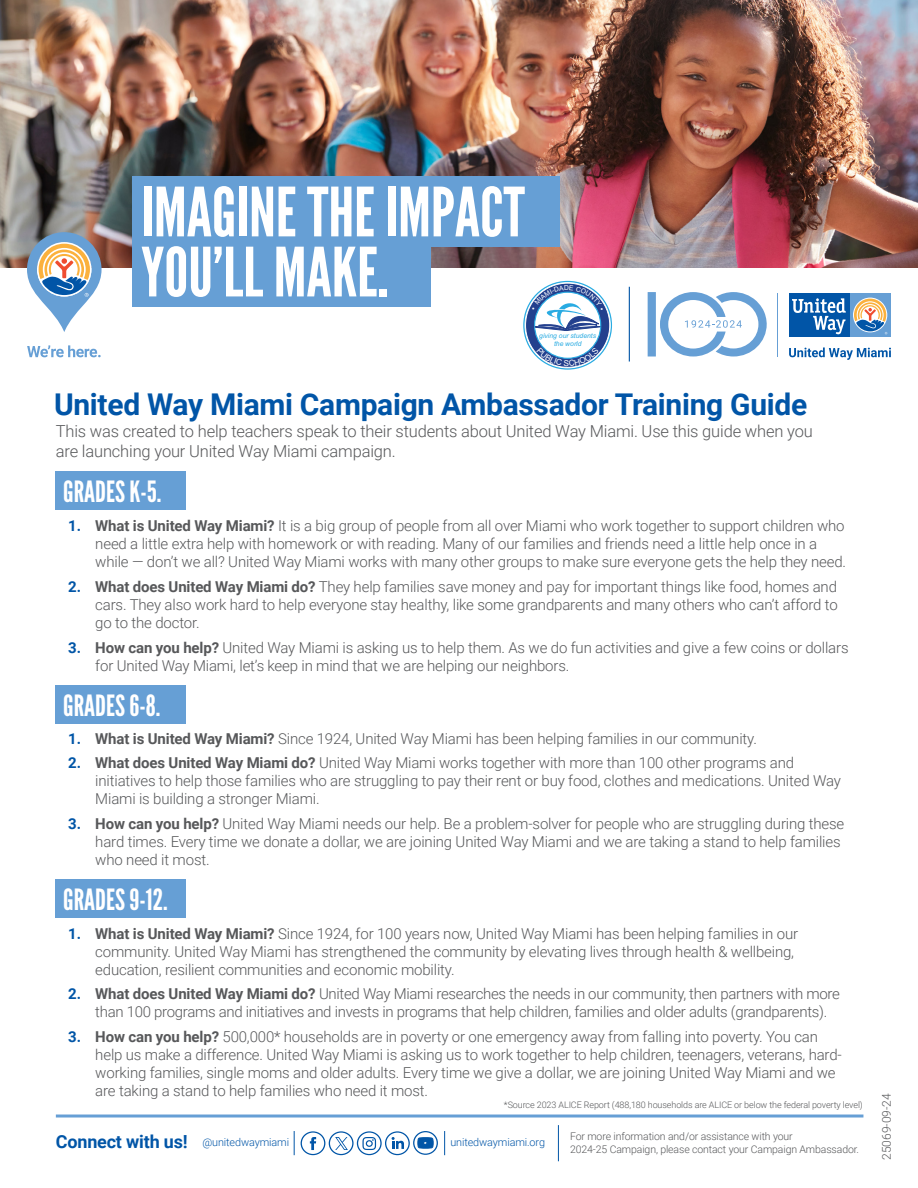
<style>
.page{position:relative;width:918px;height:1188px;background:#fff}
.page>*{position:absolute;margin:0;border:0;box-sizing:border-box;transform-origin:0 0}
.t1{font:67.65px "League Gothic";color:#fff}
.t2{font:700 30px "Roboto";letter-spacing:-.01em;color:#0155a7}
.t3{font:29.25px "League Gothic";color:#fff}
.t4{font:700 18px "Roboto";letter-spacing:-.01em;color:#0155a7}
.t5{font:300 16.5px/19.8px "Roboto";letter-spacing:-.01em;color:#57585a}
.t6{font:300 15px/18px "Roboto";letter-spacing:-.01em;color:#57585a}
.t7{font:300 12px "Roboto";color:#57585a}
.t8{font:300 10.8px "Roboto";letter-spacing:-.01em;color:#0155a7}
.t9{font:300 10.5px "Roboto";letter-spacing:-.01em;color:#57585a}
.t10{font:300 9px "Roboto";letter-spacing:-.01em;color:#57585a}
.t11{font:italic 6.75px/7.1px "Arial";color:#29abe2;text-align:center}
.s1{font-weight:700;color:#0155a7}
.s2{font-weight:700}
</style>
<div class="page">
<svg style="left:524px;top:281px;width:87px;height:88px"></svg>
<svg style="left:526px;top:283px;width:84px;height:84px"></svg>
<div style="left:535px;top:292px;width:66px;height:66px;background:#fff;border-radius:50%"></div>
<hr style="left:558px;top:1125px;width:1px;height:36px;background:#0155a7">
<img style="left:0;top:0;width:918px;height:268px">
<div style="left:133px;top:176px;width:427px;height:71px;background:#669fd5"></div>
<div style="left:133px;top:236px;width:298px;height:71px;background:#669fd5"></div>
<div style="left:56px;top:471px;width:130px;height:39px;background:#669fd5"></div>
<div style="left:56px;top:685px;width:130px;height:38px;background:#669fd5"></div>
<div style="left:56px;top:879px;width:130px;height:39px;background:#669fd5"></div>
<div style="left:849px;top:293px;width:42px;height:44px;background:#669fd5"></div>
<div style="left:789px;top:293px;width:60px;height:44px;background:#0155a7"></div>
<svg style="left:853px;top:298px;width:34px;height:34px"></svg>
<svg style="left:792px;top:298px;width:54px;height:36px"></svg>
<svg style="left:854px;top:299px;width:33px;height:35px"></svg>
<svg style="left:789px;top:347px;width:102px;height:13px"></svg>
<hr style="left:777px;top:293px;width:1px;height:64px;background:#669fd5">
<div style="left:648px;top:292px;width:8px;height:65px;background:#669fd5"></div>
<svg style="left:660px;top:292px;width:107px;height:65px"></svg>
<svg style="left:27px;top:232px;width:75px;height:100px"></svg>
<svg style="left:27px;top:345px;width:74px;height:12px"></svg>
<hr style="left:629px;top:287px;width:1px;height:75px;background:#0155a7">
<hr style="left:56px;top:1115px;width:807px;height:3px;background:#669fd5">
<svg style="left:301px;top:1131px;width:137px;height:24px"></svg>
<svg style="left:294px;top:1131px;width:1px;height:24px"></svg>
<svg style="left:444px;top:1131px;width:1px;height:24px"></svg>
<svg style="left:537px;top:347px;width:62px;height:19px"></svg>
<svg style="left:532px;top:285px;width:71px;height:46px"></svg>
<p class="t1" style="left:141px;top:172px;width:385px">IMAGINE THE IMPACT</p>
<p class="t1" style="left:141px;top:232px;width:249px">YOU’LL MAKE.</p>
<p class="t11" style="left:539px;top:333px;width:58px">giving our students the world</p>
<p class="t2" style="left:54px;top:383px;width:755px">United Way Miami Campaign Ambassador Training Guide</p>
<p class="t5" style="left:56px;top:421px;width:759px">This was created to help teachers speak to their students about United Way Miami. Use this guide when you are launching your United Way Miami campaign.</p>
<p class="t3" style="left:63px;top:474px;width:100px">GRADES K-5.</p>
<p class="t6" style="left:95px;top:517px;width:752px;text-indent:-27px"><span class="s1">1.</span> <span class="s2">What is United Way Miami?</span> It is a big group of people from all over Miami who work together to support children who need a little extra help with homework or with reading. Many of our families and friends need a little help once in a while — don’t we all? United Way Miami works with many other groups to make sure everyone gets the help they need.</p>
<p class="t6" style="left:95px;top:577px;width:744px;text-align:justify;text-indent:-27px"><span class="s1">2.</span> <span class="s2">What does United Way Miami do?</span> They help families save money and pay for important things like food, homes and cars. They also work hard to help everyone stay healthy, like some grandparents and many others who can’t afford to go to the doctor.</p>
<p class="t6" style="left:95px;top:638px;width:755px;text-indent:-27px"><span class="s1">3.</span> <span class="s2">How can you help?</span> United Way Miami is asking us to help them. As we do fun activities and give a few coins or dollars for United Way Miami, let’s keep in mind that we are helping our neighbors.</p>
<p class="t3" style="left:63px;top:688px;width:99px">GRADES 6-8.</p>
<p class="t6" style="left:68px;top:729px;width:690px"><span class="s1">1.</span> <span class="s2">What is United Way Miami?</span> Since 1924, United Way Miami has been helping families in our community.</p>
<p class="t6" style="left:95px;top:754px;width:747px;text-indent:-27px"><span class="s1">2.</span> <span class="s2">What does United Way Miami do?</span> United Way Miami works together with more than 100 other programs and initiatives to help those families who are struggling to pay their rent or buy food, clothes and medications. United Way<br>Miami is building a stronger Miami.</p>
<p class="t6" style="left:95px;top:814px;width:751px;text-indent:-27px"><span class="s1">3.</span> <span class="s2">How can you help?</span> United Way Miami needs our help. Be a problem-solver for people who are struggling during these hard times. Every time we donate a dollar, we are joining United Way Miami and we are taking a stand to help families who need it most.</p>
<p class="t3" style="left:63px;top:882px;width:106px">GRADES 9-12.</p>
<p class="t6" style="left:95px;top:924px;width:704px;text-indent:-27px"><span class="s1">1.</span> <span class="s2">What is United Way Miami?</span> Since 1924, for 100 years now, United Way Miami has been helping families in our community. United Way Miami has strengthened the community by elevating lives through health &amp; wellbeing, education, resilient communities and economic mobility.</p>
<p class="t6" style="left:95px;top:985px;width:746px;text-indent:-27px"><span class="s1">2.</span> <span class="s2">What does United Way Miami do?</span> United Way Miami researches the needs in our community, then partners with more than 100 programs and initiatives and invests in programs that help children, families and older adults (grandparents).</p>
<p class="t6" style="left:95px;top:1027px;width:748px;text-indent:-27px"><span class="s1">3.</span> <span class="s2">How can you help?</span> 500,000* households are in poverty or one emergency away from falling into poverty. You can help us make a difference. United Way Miami is asking us to work together to help children, teenagers, veterans, hard&shy;working families, single moms and older adults. Every time we give a dollar, we are joining United Way Miami and we are taking a stand to help families who need it most.</p>
<p class="t10" style="left:504px;top:1098px;width:360px">*Source 2023 ALICE Report (488,180 households are ALICE or below the federal poverty level)</p>
<p class="t4" style="left:56px;top:1129px;width:133px">Connect with us!</p>
<p class="t8" style="left:202px;top:1134px;width:88px">@unitedwaymiami</p>
<p class="t8" style="left:450px;top:1135px;width:96px">unitedwaymiami.org</p>
<p class="t9" style="left:570px;top:1129px;width:224px">For more information and/or assistance with your</p>
<p class="t9" style="left:570px;top:1142px;width:291px">2024-25 Campaign, please contact your Campaign Ambassador.</p>
<p class="t7" style="left:878px;top:1160px;width:68px;rotate:-90deg">25069-09-24</p>
</div>
